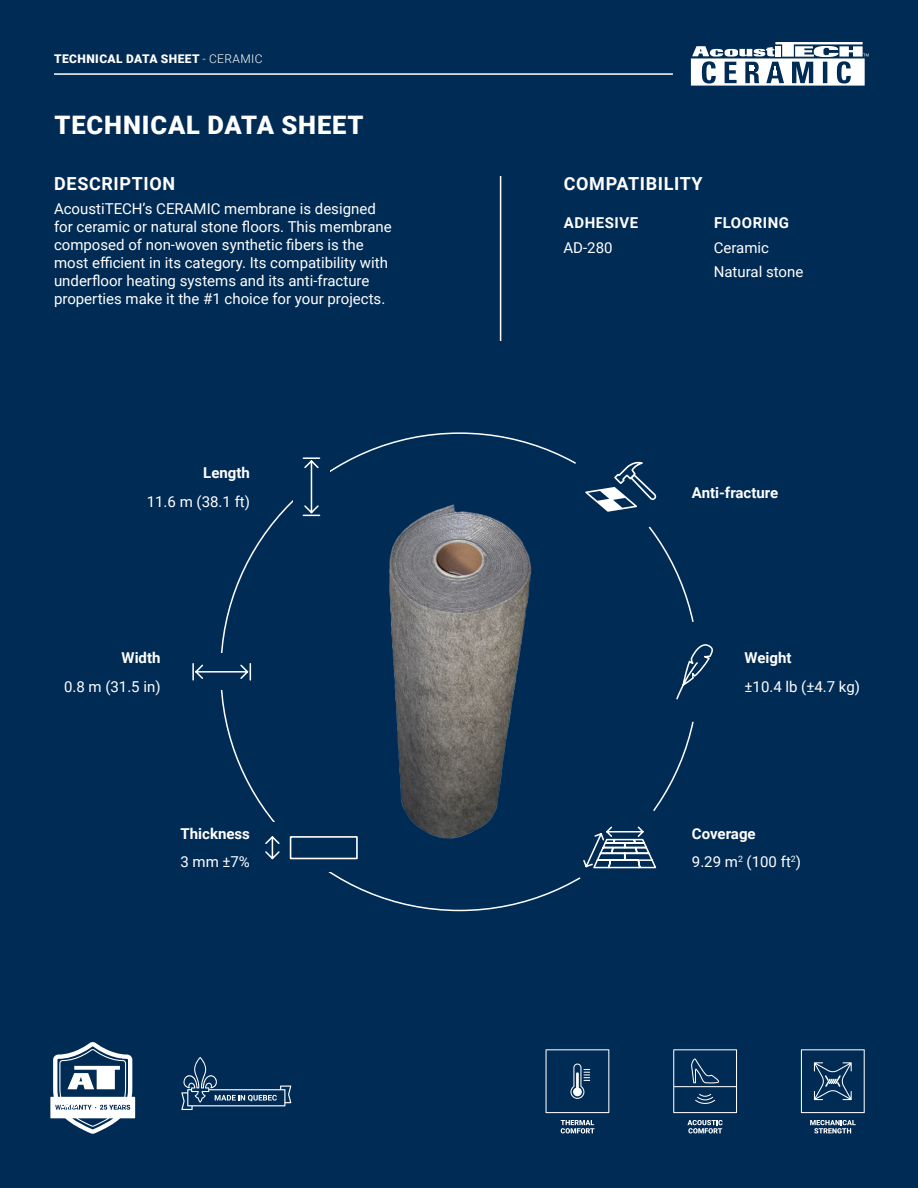
<style>
.page{position:relative;width:918px;height:1188px;background:#002b54}
.page>*{position:absolute;margin:0;border:0;box-sizing:border-box;transform-origin:0 0}
.Titre{font:900 25.5px "Roboto";letter-spacing:.035em;color:#fff}
.Sous-titre{font:700 18px "Roboto";letter-spacing:.035em;color:#fff}
.Texte_courant{font:15px/18px "Roboto";color:#fff}
.Texte_courant-2{font:700 15px/28.5px "Roboto";color:#fff}
.Sous-Titre_2{font:700 15px "Roboto";letter-spacing:.035em;color:#fff}
.Surtitre{font:900 12px "Roboto";letter-spacing:.035em;color:#fff}
.s1{font-weight:300}
.s2{font-weight:700}
.s3{font-weight:400}
</style>
<div class="page">
<svg style="left:691px;top:42px;width:178px;height:44px"></svg>
<hr style="left:54px;top:73px;width:619px;height:2px;background:#fff">
<img style="left:389px;top:504px;width:143px;height:335px">
<svg style="left:302px;top:457px;width:19px;height:60px"></svg>
<svg style="left:192px;top:663px;width:60px;height:18px"></svg>
<div style="left:290px;top:836px;width:68px;height:23px;border:2px solid #fff"></div>
<svg style="left:265px;top:836px;width:15px;height:24px"></svg>
<svg style="left:676px;top:644px;width:37px;height:56px"></svg>
<svg style="left:583px;top:826px;width:74px;height:43px"></svg>
<hr style="left:500px;top:176px;width:1px;height:165px;background:#fff">
<svg style="left:585px;top:462px;width:71px;height:50px"></svg>
<svg style="left:181px;top:1057px;width:110px;height:53px"></svg>
<svg style="left:50px;top:1042px;width:85px;height:92px"></svg>
<svg style="left:561px;top:1120px;width:33px;height:13px"></svg>
<svg style="left:546px;top:1049px;width:63px;height:64px"></svg>
<svg style="left:687px;top:1120px;width:36px;height:13px"></svg>
<svg style="left:673px;top:1049px;width:64px;height:64px"></svg>
<svg style="left:810px;top:1120px;width:46px;height:13px"></svg>
<svg style="left:801px;top:1049px;width:64px;height:64px"></svg>
<p class="Surtitre" style="left:54px;top:50px;width:210px">TECHNICAL DATA SHEET <span class="s1">- CERAMIC</span></p>
<p class="Titre" style="left:54px;top:107px;width:311px">TECHNICAL DATA SHEET</p>
<p class="Sous-titre" style="left:54px;top:170px;width:122px">DESCRIPTION</p>
<p class="Texte_courant" style="left:54px;top:199px;width:339px">AcoustiTECH’s CERAMIC membrane is designed for ceramic or natural stone floors. This membrane composed of non-woven synthetic fibers is the most efficient in its category. Its compatibility with underfloor heating systems and its anti-fracture properties make it the #1 choice for your projects.</p>
<p class="Texte_courant" style="left:147px;top:458px;width:105px;line-height:28.5px;text-align:right"><span class="s2">Length<br></span>11.6 m (38.1 ft)</p>
<p class="Texte_courant" style="left:64px;top:643px;width:98px;line-height:28.5px;text-align:right"><span class="s2">Width<br></span>0.8 m (31.5 in)</p>
<p class="Texte_courant-2" style="left:180px;top:819px;width:71px">Thickness<br><span class="s3">3 mm ±7%</span></p>
<p class="Sous-titre" style="left:564px;top:170px;width:140px">COMPATIBILITY</p>
<p class="Sous-Titre_2" style="left:564px;top:212px;width:76px">ADHESIVE</p>
<p class="Texte_courant" style="left:564px;top:238px;width:51px">AD-280</p>
<p class="Sous-Titre_2" style="left:714px;top:212px;width:77px">FLOORING</p>
<p class="Texte_courant" style="left:714px;top:238px;width:57px">Ceramic</p>
<p class="Texte_courant" style="left:714px;top:262px;width:91px">Natural stone</p>
<p class="Texte_courant-2" style="left:692px;top:477px;width:88px">Anti-fracture</p>
<p class="Texte_courant" style="left:745px;top:643px;width:117px;line-height:28.5px"><span class="s2">Weight<br></span>±10.4 lb (±4.7 kg)</p>
<p class="Texte_courant" style="left:692px;top:819px;width:111px;line-height:28.5px"><span class="s2">Coverage<br></span>9.29 m<sup>2</sup> (100 ft<sup>2</sup>)</p>
</div>
